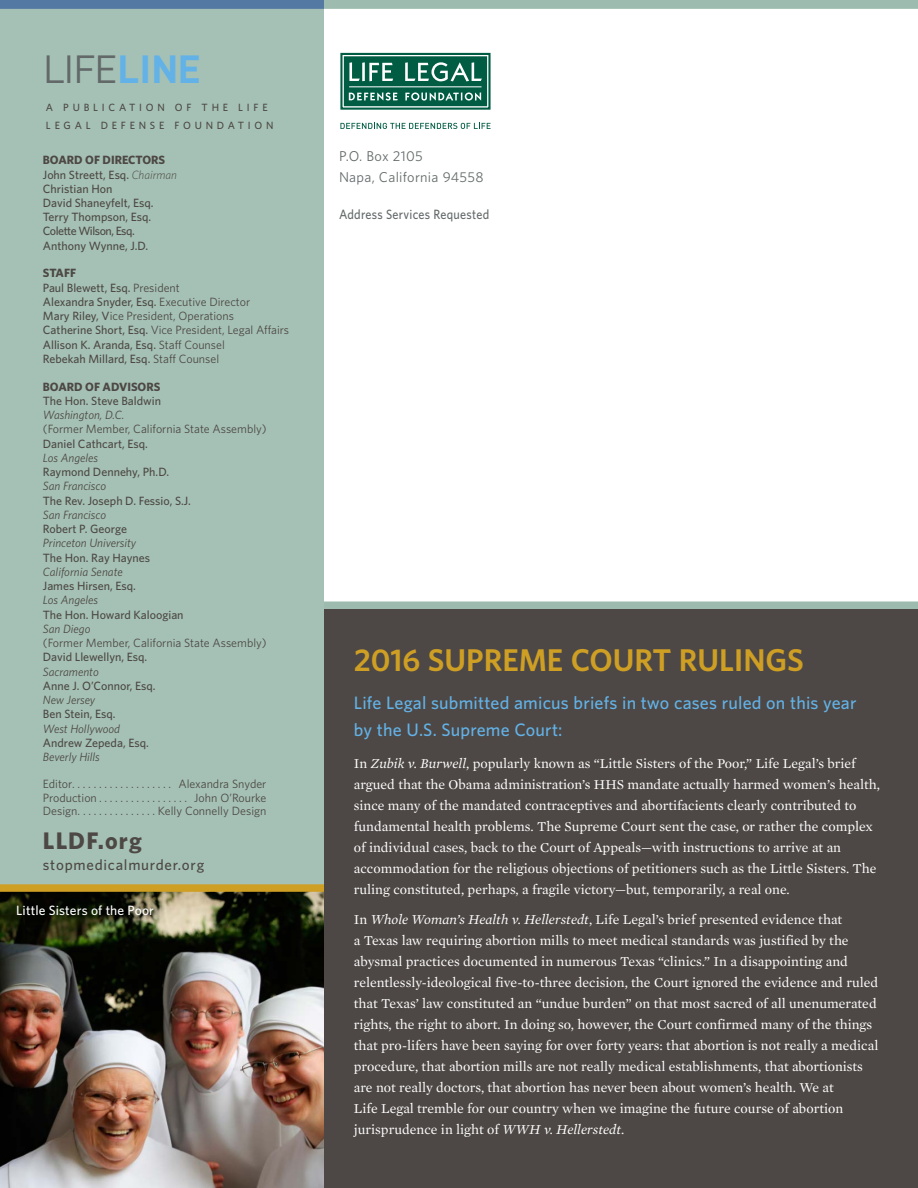
<style>
.page{position:relative;width:918px;height:1188px;background:#fff}
.page>*{position:absolute;margin:0;border:0;box-sizing:border-box;transform-origin:0 0}
.t1{font:38.7px "DIN";color:#636969}
.t2{font:600 31.5px "Whitney HTF";color:#cf9f24}
.t3{font:700 24px "Whitney HTF";letter-spacing:.05em;color:#4d4845}
.t4{font:500 18px/27px "Whitney HTF";letter-spacing:.01em;color:#63b2e7}
.t5{font:500 15px "Whitney HTF";letter-spacing:.05em;color:#4d4845}
.t6{font:14.25px/21px "Whitney HTF";letter-spacing:.02em;color:#636969}
.t7{font:13.8px/21px "Mercury Text G1 Roman";color:#fff}
.t8{font:500 13.5px "Whitney HTF";letter-spacing:.02em;color:#636969;scale:.9 1}
.t9{font:500 13.5px "Whitney HTF";letter-spacing:.01em;color:#fff}
.t10{font:500 12px/14.2px "Whitney HTF";color:#4d4845}
.t11{font:12px "Whitney HTF";color:#4d4845}
.t12{font:italic 12px "Whitney HTF";color:#4d4845}
.t13{font:700 12px "Whitney HTF";color:#4d4845}
.t14{font:500 10.5px/18px "Whitney HTF";letter-spacing:.36em;color:#4d4845}
.s1{font-weight:700;color:#63b2e7}
.s2{font-weight:700}
.s3{font-weight:300;font-style:italic}
.s4{font-weight:400}
.s5{font-family:"Mercury Text G1";font-style:italic}
</style>
<div class="page">
<div style="left:322px;top:603px;width:596px;height:585px;background:#4d4845"></div>
<div style="left:322px;top:602px;width:596px;height:7px;background:#9dbcaf"></div>
<div style="left:0;top:1px;width:324px;height:887px;background:#a5c1b5"></div>
<img style="left:0;top:892px;width:324px;height:296px">
<svg style="left:343px;top:56px;width:145px;height:51px"></svg>
<div style="left:340px;top:53px;width:151px;height:57px;border:2px solid #005c42"></div>
<div style="left:345px;top:57px;width:141px;height:48px;background:#005c42"></div>
<div style="left:344px;top:56px;width:143px;height:50px;border:1px solid #005c42"></div>
<svg style="left:349px;top:62px;width:11px;height:19px"></svg>
<hr style="left:362px;top:62px;width:3px;height:19px;background:#fff">
<svg style="left:369px;top:63px;width:24px;height:18px"></svg>
<svg style="left:405px;top:62px;width:77px;height:19px"></svg>
<svg style="left:349px;top:92px;width:49px;height:9px"></svg>
<svg style="left:405px;top:92px;width:76px;height:9px"></svg>
<hr style="left:349px;top:86px;width:133px;height:1px;background:#fff">
<svg style="left:340px;top:123px;width:151px;height:6px"></svg>
<div style="left:0;top:884px;width:324px;height:8px;background:#cf9f24"></div>
<div style="left:0;top:0;width:324px;height:9px;background:#5479a2"></div>
<div style="left:324px;top:0;width:594px;height:9px;background:#9dbcaf"></div>
<div style="left:16px;top:897px;width:152px;height:26px;background:#000;opacity:.75"></div>
<h1 class="t1" style="left:43px;top:45px;width:159px">LIFE<span class="s1">LINE</span></h1>
<p class="t14" style="left:46px;top:98px;width:229px">A PUBLICATION OF THE LIFE<br>LEGAL DEFENSE FOUNDATION</p>
<p class="t10" style="left:43px;top:153px;width:136px"><span class="s2">BOARD OF DIRECTORS<br></span>John Streett, Esq. <span class="s3">Chairman<br></span>Christian Hon<br>David Shaneyfelt, Esq.<br>Terry Thompson, Esq.<br>Colette Wilson, Esq.<br>Anthony Wynne, J.D.</p>
<p class="t10" style="left:43px;top:266px;width:248px"><span class="s2">STAFF<br></span>Paul Blewett, Esq. <span class="s4">President<br></span>Alexandra Snyder, Esq. <span class="s4">Executive Director<br></span>Mary Riley, V<span class="s4">ice President, Operations<br></span>Catherine Short, Esq. <span class="s4">Vice President, Legal Affairs </span>Allison K. Aranda, Esq. <span class="s4">Staff Counsel<br></span>Rebekah Millard, Esq. <span class="s4">Staff Counsel</span></p>
<p class="t13" style="left:43px;top:379px;width:119px">BOARD OF ADVISORS</p>
<p class="t10" style="left:43px;top:393px;width:120px">The Hon. Steve Baldwin</p>
<p class="t12" style="left:43px;top:408px;width:83px">Washington, D.C.</p>
<p class="t11" style="left:43px;top:422px;width:225px">(Former Member, California State Assembly)</p>
<p class="t10" style="left:43px;top:436px;width:107px">Daniel Cathcart, Esq.</p>
<p class="t12" style="left:43px;top:451px;width:57px">Los Angeles</p>
<p class="t10" style="left:43px;top:465px;width:128px">Raymond Dennehy, Ph.D.</p>
<p class="t12" style="left:43px;top:479px;width:65px">San Francisco</p>
<p class="t10" style="left:43px;top:493px;width:150px">The Rev. Joseph D. Fessio, S.J.</p>
<p class="t12" style="left:43px;top:508px;width:65px">San Francisco</p>
<p class="t10" style="left:43px;top:522px;width:86px">Robert P. George</p>
<p class="t12" style="left:43px;top:536px;width:95px">Princeton University</p>
<p class="t10" style="left:43px;top:550px;width:109px">The Hon. Ray Haynes</p>
<p class="t12" style="left:43px;top:565px;width:81px">California Senate</p>
<p class="t10" style="left:43px;top:578px;width:95px">James Hirsen, Esq.</p>
<p class="t12" style="left:43px;top:593px;width:57px">Los Angeles</p>
<p class="t10" style="left:43px;top:607px;width:142px">The Hon. Howard Kaloogian</p>
<p class="t12" style="left:43px;top:622px;width:49px">San Diego</p>
<p class="t11" style="left:43px;top:636px;width:225px">(Former Member, California State Assembly)</p>
<p class="t10" style="left:43px;top:650px;width:106px">David Llewellyn, Esq.</p>
<p class="t12" style="left:43px;top:664px;width:57px">Sacramento</p>
<p class="t10" style="left:43px;top:678px;width:114px">Anne J. O’Connor, Esq.</p>
<p class="t12" style="left:43px;top:693px;width:54px">New Jersey</p>
<p class="t10" style="left:43px;top:707px;width:74px">Ben Stein, Esq.</p>
<p class="t12" style="left:43px;top:721px;width:79px">West Hollywood</p>
<p class="t10" style="left:43px;top:735px;width:107px">Andrew Zepeda, Esq.</p>
<p class="t12" style="left:43px;top:750px;width:58px">Beverly Hills</p>
<p class="t11" style="left:43px;top:777px;width:33px">Editor ...................</p>
<p class="t11" style="left:178px;top:777px;width:90px">Alexandra Snyder</p>
<p class="t11" style="left:43px;top:790px;width:60px">Production .................</p>
<p class="t11" style="left:194px;top:790px;width:74px">John O’Rourke</p>
<p class="t11" style="left:43px;top:804px;width:39px">Design ..............</p>
<p class="t11" style="left:158px;top:804px;width:110px">Kelly Connelly Design</p>
<h3 class="t3" style="left:43px;top:826px;width:101px">LLDF.org</h3>
<p class="t5" style="left:43px;top:856px;width:163px">stopmedicalmurder.org</p>
<p class="t9" style="left:16px;top:902px;width:139px">Little Sisters of the Poor</p>
<p class="t6" style="left:339px;top:145px;width:146px">P.O. Box 2105<br>Napa, California 94558</p>
<p class="t8" style="left:339px;top:206px;width:169px">Address Services Requested</p>
<h2 class="t2" style="left:354px;top:641px;width:452px">2016 SUPREME COURT RULINGS</h2>
<h3 class="t4" style="left:354px;top:688px;width:504px">Life Legal submitted amicus briefs in two cases ruled on this year by the U.S. Supreme Court:</h3>
<p class="t7" style="left:354px;top:752px;width:528px">In <span class="s5">Zubik v. Burwell</span>, popularly known as “Little Sisters of the Poor,” Life Legal’s brief argued that the Obama administration’s HHS mandate actually harmed women’s health, since many of the mandated contraceptives and abortifacients clearly contributed to fundamental health problems. The Supreme Court sent the case, or rather the complex of individual cases, back to the Court of Appeals—with instructions to arrive at an accommodation for the religious objections of petitioners such as the Little Sisters. The ruling constituted, perhaps, a fragile victory—but, temporarily, a real one.</p>
<p class="t7" style="left:354px;top:909px;width:526px">In <span class="s5">Whole Woman’s Health v. Hellerstedt</span>, Life Legal’s brief presented evidence that<br>a Texas law requiring abortion mills to meet medical standards was justified by the abysmal practices documented in numerous Texas “clinics.” In a disappointing and relentlessly-ideological five-to-three decision, the Court ignored the evidence and ruled that Texas’ law constituted an “undue burden” on that most sacred of all unenumerated rights, the right to abort. In doing so, however, the Court confirmed many of the things that pro-lifers have been saying for over forty years: that abortion is not really a medical procedure, that abortion mills are not really medical establishments, that abortionists are not really doctors, that abortion has never been about women’s health. We at<br>Life Legal tremble for our country when we imagine the future course of abortion jurisprudence in light of <span class="s5">WWH v. Hellerstedt</span>.</p>
</div>
